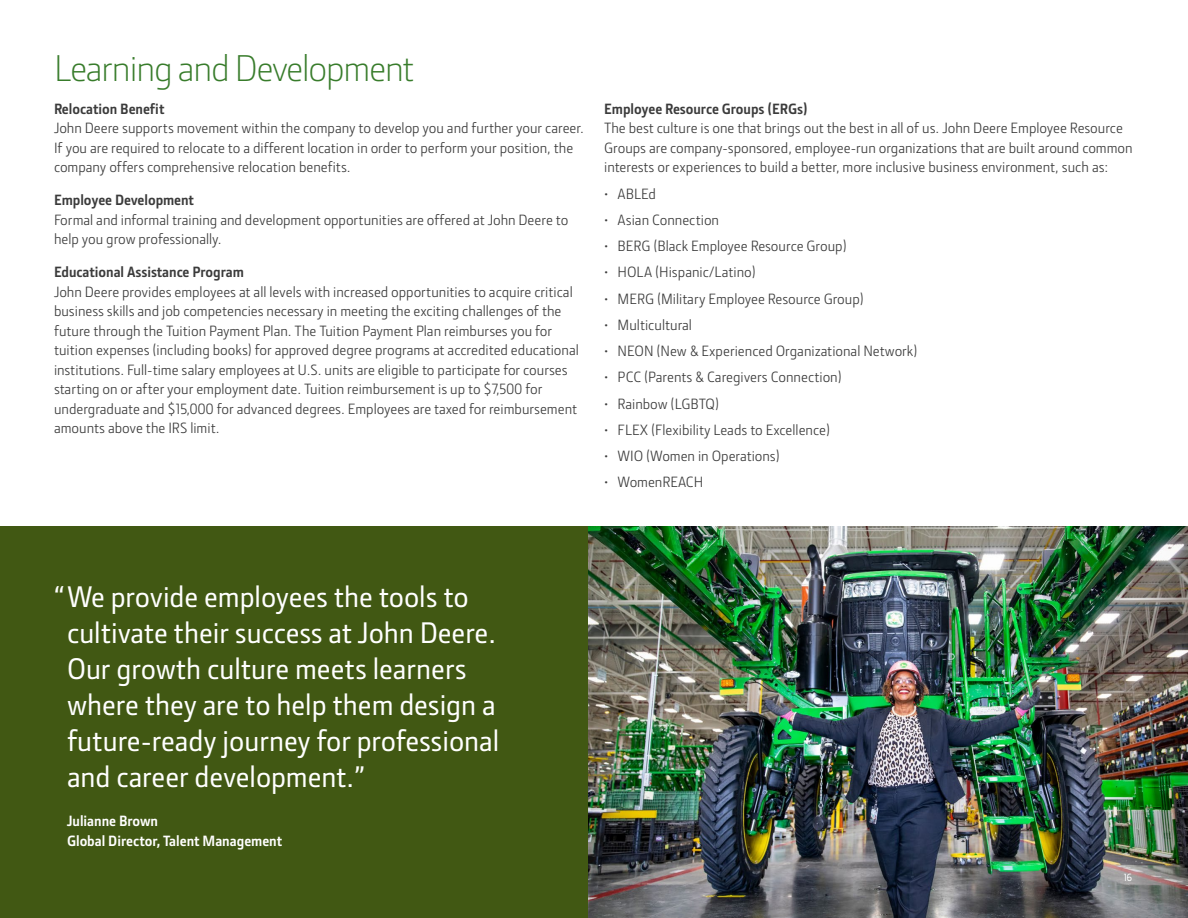
<style>
.page{position:relative;width:1188px;height:918px;background:#fff}
.page>*{position:absolute;margin:0;border:0;box-sizing:border-box;transform-origin:0 0}
.t1{font:300 37.5px "JD Sans Pro";letter-spacing:-.03em;color:#387c2b}
.t2{font:500 30px/36px "JD Sans Pro";color:#fff}
.t3{font:15px/19.5px "JD Sans Pro";color:#3b3b3b}
.t4{font:700 15px "JD Sans Pro";color:#3b3b3b}
.t5{font:700 15px/19.5px "JD Sans Pro";color:#fff}
.t6{font:500 10.5px "JD Sans Pro";color:#fff}
</style>
<div class="page">
<img style="left:587px;top:526px;width:601px;height:392px">
<div style="left:0;top:526px;width:587px;height:392px;background:#415813"></div>
<h1 class="t1" style="left:54px;top:44px;width:362px">Learning and Development</h1>
<p class="t4" style="left:54px;top:99px;width:112px">Relocation Benefit</p>
<p class="t3" style="left:54px;top:118px;width:531px">John Deere supports movement within the company to develop you and further your career.<br>If you are required to relocate to a different location in order to perform your position, the company offers comprehensive relocation benefits.</p>
<p class="t4" style="left:54px;top:191px;width:142px">Employee Development</p>
<p class="t3" style="left:54px;top:210px;width:516px">Formal and informal training and development opportunities are offered at John Deere to help you grow professionally.</p>
<p class="t4" style="left:54px;top:263px;width:192px">Educational Assistance Program</p>
<p class="t3" style="left:54px;top:282px;width:526px">John Deere provides employees at all levels with increased opportunities to acquire critical business skills and job competencies necessary in meeting the exciting challenges of the future through the Tuition Payment Plan. The Tuition Payment Plan reimburses you for tuition expenses (including books) for approved degree programs at accredited educational institutions. Full-time salary employees at U.S. units are eligible to participate for courses starting on or after your employment date. Tuition reimbursement is up to $7,500 for undergraduate and $15,000 for advanced degrees. Employees are taxed for reimbursement amounts above the IRS limit.</p>
<p class="t4" style="left:604px;top:99px;width:205px">Employee Resource Groups (ERGs)</p>
<p class="t3" style="left:604px;top:118px;width:530px">The best culture is one that brings out the best in all of us. John Deere Employee Resource<br>Groups are company-sponsored, employee-run organizations that are built around common interests or experiences to build a better, more inclusive business environment, such as:</p>
<p class="t3" style="left:604px;top:184px;width:53px">• ABLEd</p>
<p class="t3" style="left:604px;top:210px;width:116px">• Asian Connection</p>
<p class="t3" style="left:604px;top:236px;width:244px">• BERG (Black Employee Resource Group)</p>
<p class="t3" style="left:604px;top:262px;width:153px">• HOLA (Hispanic/Latino)</p>
<p class="t3" style="left:604px;top:289px;width:261px">• MERG (Military Employee Resource Group)</p>
<p class="t3" style="left:604px;top:315px;width:89px">• Multicultural</p>
<p class="t3" style="left:604px;top:341px;width:315px">• NEON (New &amp; Experienced Organizational Network)</p>
<p class="t3" style="left:604px;top:367px;width:239px">• PCC (Parents &amp; Caregivers Connection)</p>
<p class="t3" style="left:604px;top:394px;width:116px">• Rainbow (LGBTQ)</p>
<p class="t3" style="left:604px;top:420px;width:228px">• FLEX (Flexibility Leads to Excellence)</p>
<p class="t3" style="left:604px;top:446px;width:177px">• WIO (Women in Operations)</p>
<p class="t3" style="left:604px;top:472px;width:101px">• WomenREACH</p>
<h2 class="t2" style="left:67px;top:577px;width:434px;text-indent:-14px">“We provide employees the tools to cultivate their success at John Deere.<br>Our growth culture meets learners where they are to help them design a future-ready journey for professional and career development.”</h2>
<p class="t5" style="left:67px;top:811px;width:217px">Julianne Brown<br>Global Director, Talent Management</p>
<p class="t6" style="left:1124px;top:870px;width:10px">16</p>
</div>
